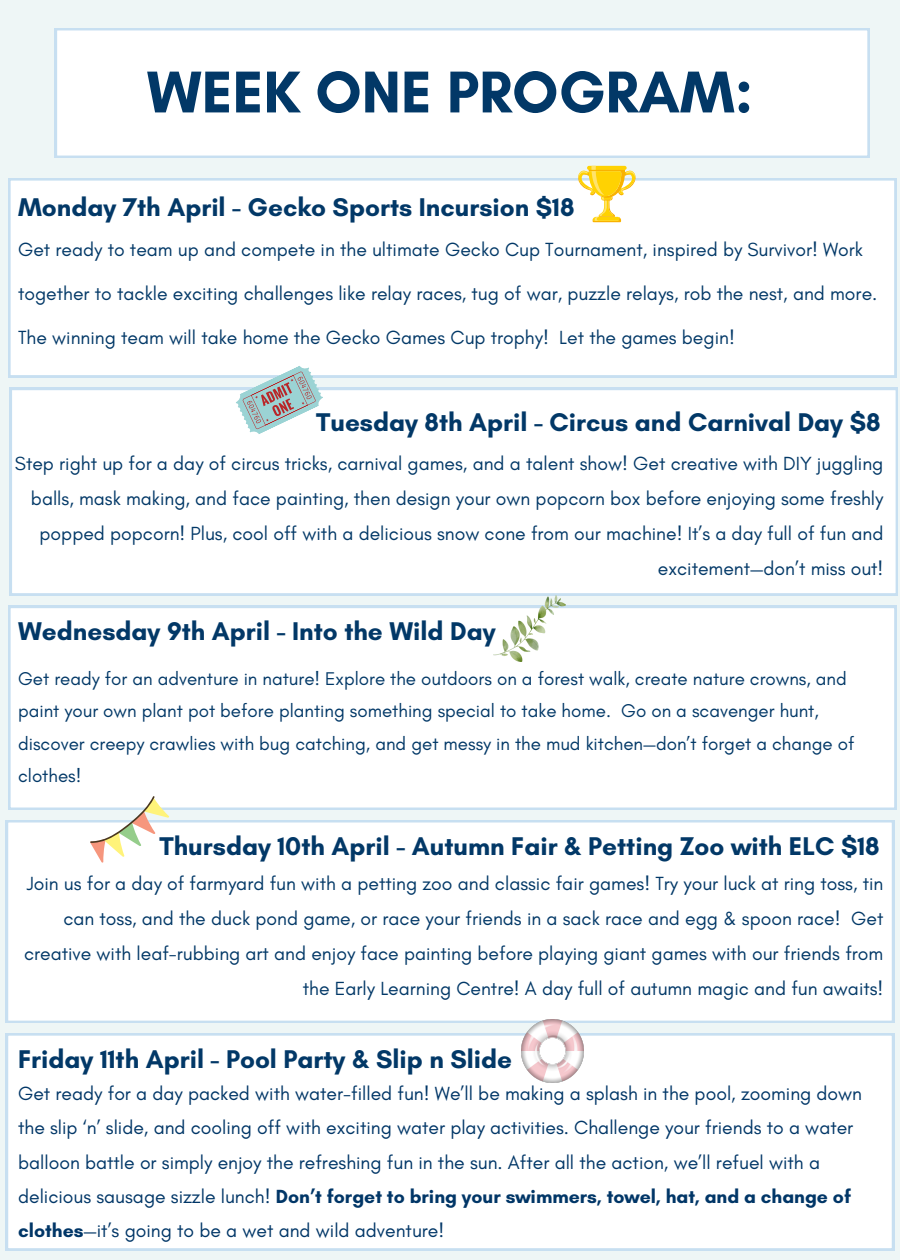
<style>
.page{position:relative;width:900px;height:1260px;background:#eef6f6}
.page>*{position:absolute;margin:0;border:0;box-sizing:border-box;transform-origin:0 0}
.t1{font:700 60.06px "Glacial Indifference";color:#023867}
.t2{font:700 26.12px "Glacial Indifference";color:#023867}
.t3{font:19.38px/35.1px "Glacial Indifference";color:#023867;text-align:right}
.t4{font:19.38px/34.2px "Glacial Indifference";color:#013667}
.t5{font:18.75px/32.4px "Glacial Indifference";color:#023867}
.s1{font-weight:700}
</style>
<div class="page">
<div style="left:55px;top:28px;width:814px;height:130px;background:#fff"></div>
<div style="left:10px;top:388px;width:888px;height:208px;background:#fff"></div>
<div style="left:8px;top:178px;width:889px;height:199px;background:#fff"></div>
<div style="left:8px;top:606px;width:889px;height:204px;background:#fff"></div>
<div style="left:6px;top:820px;width:888px;height:203px;background:#fff"></div>
<div style="left:6px;top:1033px;width:888px;height:217px;background:#fff"></div>
<svg style="left:577px;top:166px;width:59px;height:56px;background:#fce790"></svg>
<svg style="left:233px;top:362px;width:93px;height:76px;background:#ced9da"></svg>
<img style="left:494px;top:596px;width:72px;height:65px">
<svg style="left:90px;top:796px;width:79px;height:67px;background:#f0ede0"></svg>
<img style="left:521px;top:1020px;width:63px;height:62px">
<h1 class="t1" style="left:147px;top:55px;width:608px">WEEK ONE PROGRAM:</h1>
<h2 class="t2" style="left:18px;top:191px;width:558px">Monday 7th April - Gecko Sports Incursion $18</h2>
<p class="t3" style="left:18px;top:232px;width:847px">Get ready to team up and compete in the ultimate Gecko Cup Tournament, inspired by Survivor! Work</p>
<p class="t3" style="left:18px;top:276px;width:861px">together to tackle exciting challenges like relay races, tug of war, puzzle relays, rob the nest, and more.</p>
<p class="t3" style="left:18px;top:320px;width:718px">The winning team will take home the Gecko Games Cup trophy! Let the games begin!</p>
<p class="t2" style="left:316px;top:406px;width:566px">Tuesday 8th April - Circus and Carnival Day $8</p>
<p class="t3" style="left:15px;top:445px;width:870px">Step right up for a day of circus tricks, carnival games, and a talent show! Get creative with DIY juggling balls, mask making, and face painting, then design your own popcorn box before enjoying some freshly popped popcorn! Plus, cool off with a delicious snow cone from our machine! It’s a day full of fun and excitement—don’t miss out!</p>
<p class="t2" style="left:18px;top:616px;width:479px">Wednesday 9th April - Into the Wild Day</p>
<p class="t5" style="left:18px;top:662px;width:838px">Get ready for an adventure in nature! Explore the outdoors on a forest walk, create nature crowns, and paint your own plant pot before planting something special to take home. Go on a scavenger hunt, discover creepy crawlies with bug catching, and get messy in the mud kitchen—don’t forget a change of clothes!</p>
<p class="t2" style="left:159px;top:830px;width:722px">Thursday 10th April - Autumn Fair &amp; Petting Zoo with ELC $18</p>
<h2 class="t3" style="left:24px;top:865px;width:861px">Join us for a day of farmyard fun with a petting zoo and classic fair games! Try your luck at ring toss, tin can toss, and the duck pond game, or race your friends in a sack race and egg &amp; spoon race! Get creative with leaf-rubbing art and enjoy face painting before playing giant games with our friends from the Early Learning Centre! A day full of autumn magic and fun awaits!</h2>
<h2 class="t2" style="left:18px;top:1044px;width:496px">Friday 11th April - Pool Party &amp; Slip n Slide</h2>
<p class="t4" style="left:18px;top:1076px;width:846px">Get ready for a day packed with water-filled fun! We’ll be making a splash in the pool, zooming down the slip ‘n’ slide, and cooling off with exciting water play activities. Challenge your friends to a water balloon battle or simply enjoy the refreshing fun in the sun. After all the action, we’ll refuel with a delicious sausage sizzle lunch! <span class="s1">Don’t forget to bring your swimmers, towel, hat, and a change of clothes</span>—it’s going to be a wet and wild adventure!</p>
</div>
